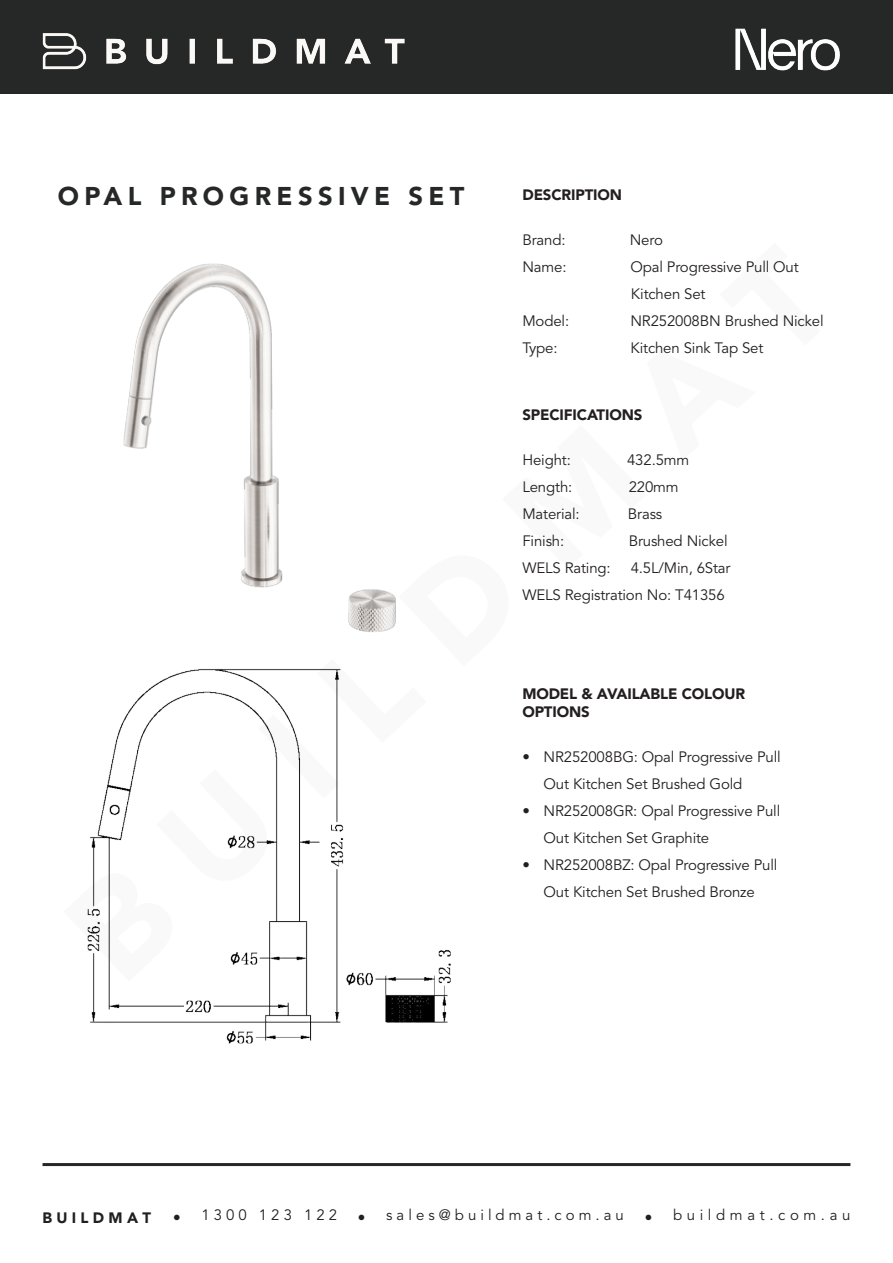
<style>
.page{position:relative;width:893px;height:1263px;background:#fff}
.page>*{position:absolute;margin:0;border:0;box-sizing:border-box;transform-origin:0 0}
.t1{font:900 25.5px "Avenir LT Std";letter-spacing:.21em;color:#262727}
.buildmat_com_au{font:15px/27px "Avenir LT Std";letter-spacing:-.01em;color:#231f20}
.buildmat_com_au-2{font:900 15px/18px "Avenir LT Std";letter-spacing:-.01em;color:#231f20}
.s1{font-size:30px}
.s2{font-weight:900;font-size:30px}
</style>
<div class="page">
<hr style="left:43px;top:1163px;width:807px;height:3px;background:#262727">
<div style="left:0;top:0;width:893px;height:93px;background:#262727"></div>
<img style="left:42px;top:33px;width:363px;height:37px">
<img style="left:735px;top:28px;width:105px;height:43px">
<img style="left:87px;top:669px;width:364px;height:375px">
<img style="left:123px;top:263px;width:273px;height:369px">
<p class="t1" style="left:58px;top:181px;width:408px">OPAL PROGRESSIVE SET</p>
<p class="buildmat_com_au-2" style="left:522px;top:186px;width:101px">DESCRIPTION</p>
<p class="buildmat_com_au" style="left:522px;top:227px;width:45px">Brand:</p>
<p class="buildmat_com_au" style="left:630px;top:227px;width:35px">Nero</p>
<p class="buildmat_com_au" style="left:522px;top:254px;width:46px">Name:</p>
<p class="buildmat_com_au" style="left:630px;top:254px;width:170px">Opal Progressive Pull Out</p>
<p class="buildmat_com_au" style="left:631px;top:281px;width:76px">Kitchen Set</p>
<p class="buildmat_com_au" style="left:522px;top:308px;width:48px">Model:</p>
<p class="buildmat_com_au" style="left:630px;top:308px;width:195px">NR252008BN Brushed Nickel</p>
<p class="buildmat_com_au" style="left:522px;top:335px;width:37px">Type:</p>
<p class="buildmat_com_au" style="left:630px;top:335px;width:135px">Kitchen Sink Tap Set</p>
<p class="buildmat_com_au-2" style="left:522px;top:405px;width:121px">SPECIFICATIONS</p>
<p class="buildmat_com_au" style="left:522px;top:447px;width:50px">Height:</p>
<p class="buildmat_com_au" style="left:627px;top:447px;width:64px">432.5mm</p>
<p class="buildmat_com_au" style="left:522px;top:474px;width:51px">Length:</p>
<p class="buildmat_com_au" style="left:629px;top:474px;width:51px">220mm</p>
<p class="buildmat_com_au" style="left:522px;top:501px;width:59px">Material:</p>
<p class="buildmat_com_au" style="left:628px;top:501px;width:36px">Brass</p>
<p class="buildmat_com_au" style="left:522px;top:528px;width:43px">Finish:</p>
<p class="buildmat_com_au" style="left:629px;top:528px;width:100px">Brushed Nickel</p>
<p class="buildmat_com_au" style="left:522px;top:555px;width:90px">WELS Rating:</p>
<p class="buildmat_com_au" style="left:631px;top:555px;width:101px">4.5L/Min, 6Star</p>
<p class="buildmat_com_au" style="left:522px;top:582px;width:204px">WELS Registration No: T41356</p>
<p class="buildmat_com_au-2" style="left:522px;top:684px;width:224px">MODEL &amp; AVAILABLE COLOUR<br>OPTIONS</p>
<p class="buildmat_com_au" style="left:544px;top:743px;width:239px;text-indent:-21px">• NR252008BG: Opal Progressive Pull<br>Out Kitchen Set Brushed Gold</p>
<p class="buildmat_com_au" style="left:544px;top:797px;width:238px;text-indent:-21px">• NR252008GR: Opal Progressive Pull<br>Out Kitchen Set Graphite</p>
<p class="buildmat_com_au" style="left:522px;top:851px;width:257px;text-align:center">• NR252008BZ: Opal Progressive Pull<br>Out Kitchen Set Brushed Bronze</p>
<p class="buildmat_com_au-2" style="left:43px;top:1208px;width:140px">B U I L D M A T <span class="s1">.</span></p>
<p class="buildmat_com_au" style="left:201px;top:1202px;width:166px">1 3 0 0 1 2 3 1 2 2 <span class="s2">.</span></p>
<p class="buildmat_com_au" style="left:386px;top:1202px;width:268px">s a l e s @ b u i l d m a t . c o m . a u <span class="s2">.</span></p>
<p class="buildmat_com_au" style="left:673px;top:1202px;width:179px">b u i l d m a t . c o m . a u</p>
</div>
